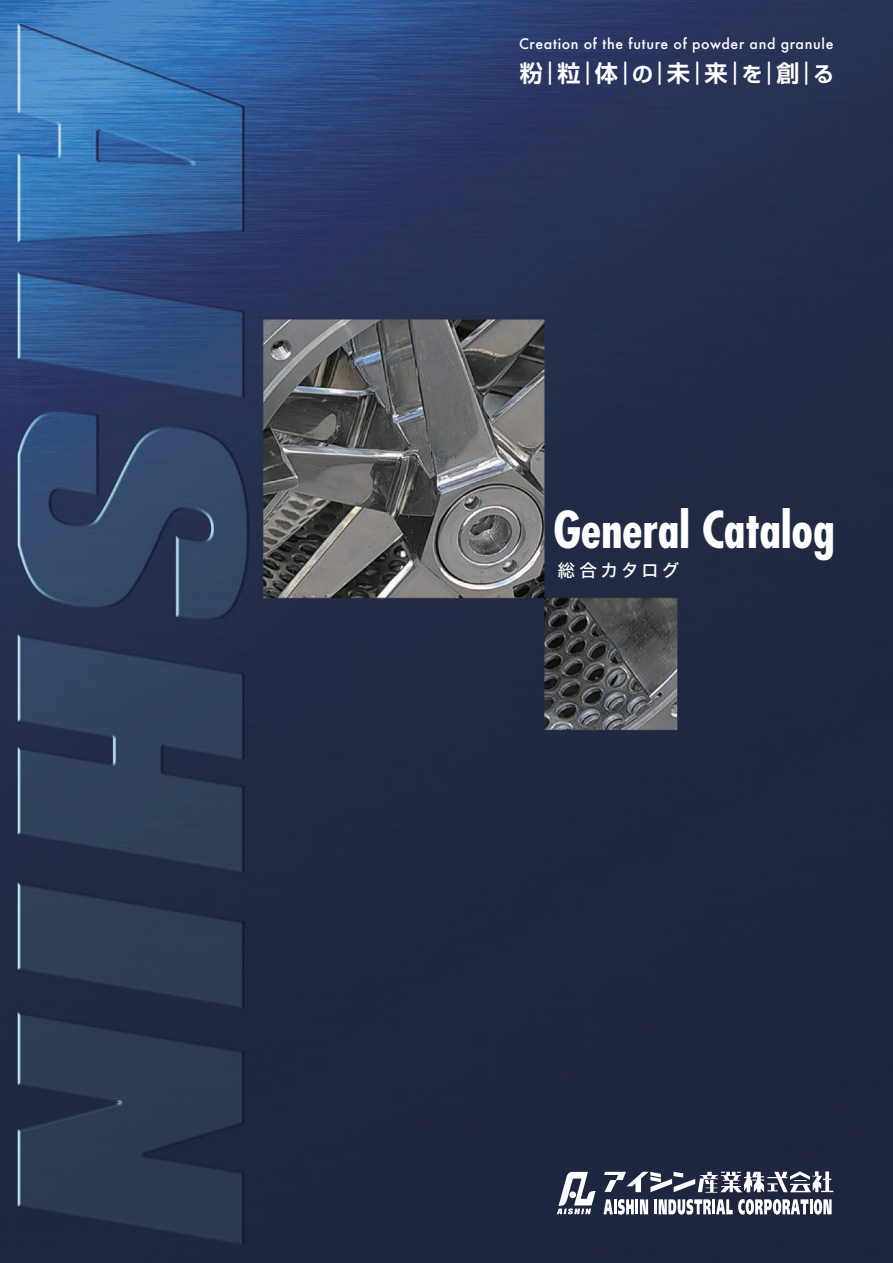
<style>
.page{position:relative;width:893px;height:1263px;background:#fff}
.page>*{position:absolute;margin:0;border:0;box-sizing:border-box;transform-origin:0 0}
.t1{font:700 condensed 49.5px "Futura Std";letter-spacing:-.005em;color:#fff}
.t2{font:700 23.25px "Shin Go Pro De";color:#fff}
.t3{font:17.7px "Hira Kaku Std W5";letter-spacing:.175em;color:#fff}
.t4{font:500 14.1px "Futura";letter-spacing:.045em;color:#fff}
.s1{font-size:20.85px}
</style>
<div class="page">
<img style="left:0;top:0;width:893px;height:1263px">
<svg style="left:557px;top:1172px;width:39px;height:42px"></svg>
<svg style="left:604px;top:1171px;width:229px;height:22px"></svg>
<svg style="left:603px;top:1199px;width:31px;height:15px"></svg>
<hr style="left:635px;top:1199px;width:3px;height:15px;background:#fff">
<svg style="left:640px;top:1199px;width:8px;height:15px"></svg>
<hr style="left:654px;top:1199px;width:3px;height:15px;background:#fff">
<svg style="left:659px;top:1199px;width:173px;height:15px"></svg>
<p class="t4" style="left:519px;top:34px;width:316px">Creation of the future of powder and granule</p>
<h2 class="t2" style="left:520px;top:54px;width:316px">粉｜粒｜体｜<span class="s1">の</span>｜未｜来｜<span class="s1">を</span>｜創｜<span class="s1">る</span></h2>
<h1 class="t1" style="left:553px;top:499px;width:283px">General Catalog</h1>
<p class="t3" style="left:557px;top:557px;width:124px">総合カタログ</p>
</div>
